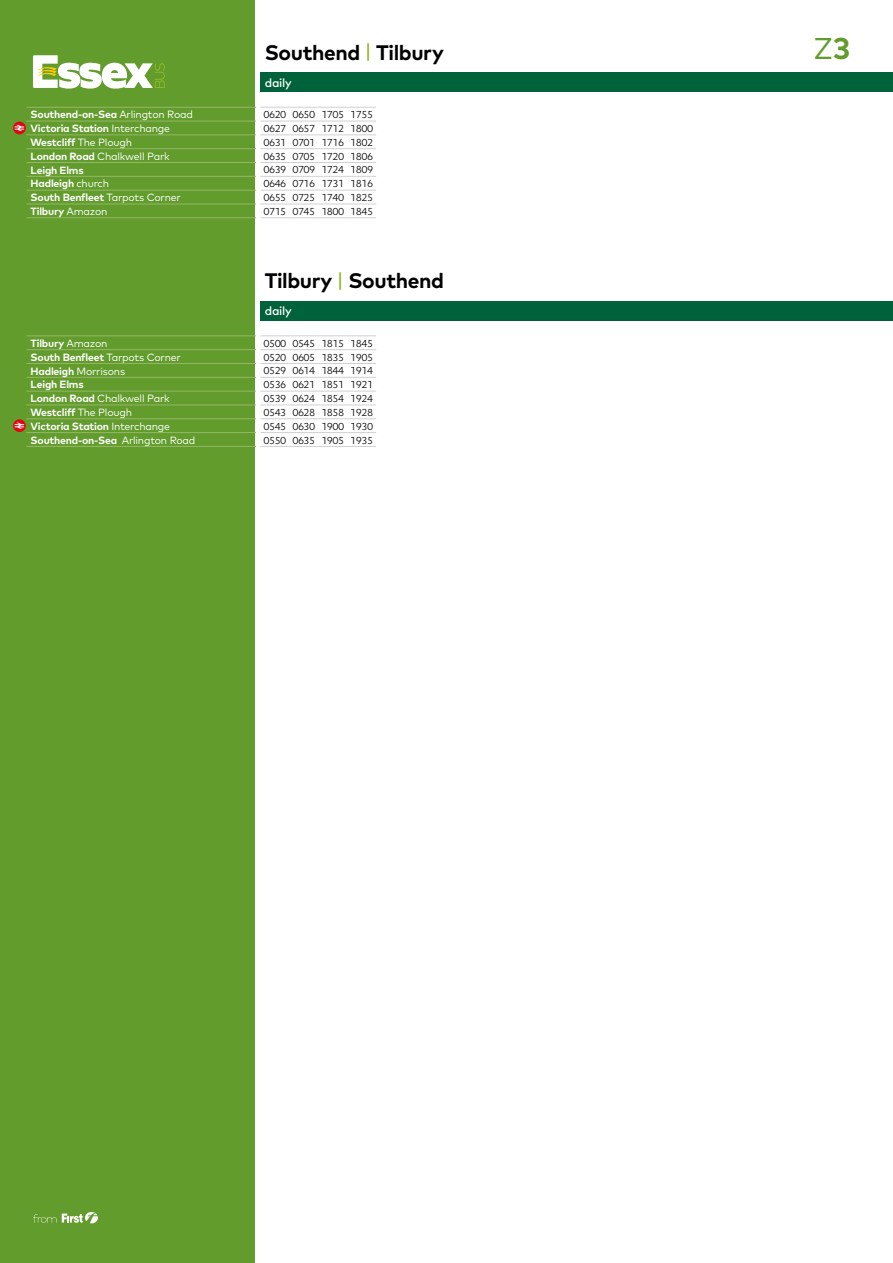
<style>
.page{position:relative;width:893px;height:1263px;background:#fff}
.page>*{position:absolute;margin:0;border:0;box-sizing:border-box;transform-origin:0 0}
.t1{font:30px "Mark OT";color:#629c2c}
.t2{font:700 21px "Mark OT";letter-spacing:-.02em;color:#000}
.t3{font:500 12px "Mark OT";letter-spacing:-.02em;color:#fff}
.t4{font:11.85px "Karbon";letter-spacing:-.05em;color:#000}
.t5{font:700 10.5px "Mark OT";letter-spacing:-.02em;color:#fff}
.t6{font:10.5px "Mark OT";letter-spacing:-.02em;color:#fff}
.s1{font-weight:400;color:#8ab31d}
.s2{font-weight:400}
.s3{font-weight:700}
</style>
<div class="page">
<div style="left:0;top:0;width:255px;height:1263px;background:#629c2c"></div>
<svg style="left:33px;top:55px;width:132px;height:34px"></svg>
<svg style="left:33px;top:1212px;width:65px;height:11px"></svg>
<svg style="left:260px;top:320px;width:633px;height:1px"></svg>
<div style="left:260px;top:301px;width:633px;height:19px;background:#00623b"></div>
<hr style="left:26px;top:336px;width:230px;height:1px;background:#97b667">
<hr style="left:26px;top:349px;width:230px;height:1px;background:#97b667">
<hr style="left:26px;top:363px;width:230px;height:1px;background:#97b667">
<hr style="left:26px;top:377px;width:230px;height:1px;background:#97b667">
<hr style="left:26px;top:391px;width:230px;height:1px;background:#97b667">
<hr style="left:26px;top:405px;width:230px;height:1px;background:#97b667">
<hr style="left:26px;top:418px;width:230px;height:1px;background:#97b667">
<hr style="left:26px;top:432px;width:230px;height:1px;background:#97b667">
<hr style="left:26px;top:446px;width:230px;height:1px;background:#97b667">
<svg style="left:261px;top:336px;width:115px;height:1px"></svg>
<svg style="left:260px;top:349px;width:116px;height:1px"></svg>
<svg style="left:260px;top:363px;width:116px;height:1px"></svg>
<svg style="left:260px;top:377px;width:116px;height:1px"></svg>
<svg style="left:260px;top:391px;width:116px;height:1px"></svg>
<svg style="left:260px;top:405px;width:116px;height:1px"></svg>
<svg style="left:260px;top:418px;width:116px;height:1px"></svg>
<svg style="left:260px;top:432px;width:116px;height:1px"></svg>
<svg style="left:260px;top:446px;width:116px;height:1px"></svg>
<svg style="left:13px;top:419px;width:13px;height:13px"></svg>
<svg style="left:15px;top:423px;width:9px;height:6px"></svg>
<svg style="left:260px;top:72px;width:633px;height:1px"></svg>
<div style="left:260px;top:73px;width:633px;height:19px;background:#00623b"></div>
<hr style="left:26px;top:107px;width:230px;height:1px;background:#97b667">
<hr style="left:26px;top:121px;width:230px;height:1px;background:#97b667">
<hr style="left:26px;top:135px;width:230px;height:1px;background:#97b667">
<hr style="left:26px;top:148px;width:230px;height:1px;background:#97b667">
<hr style="left:26px;top:162px;width:230px;height:1px;background:#97b667">
<hr style="left:26px;top:176px;width:230px;height:1px;background:#97b667">
<hr style="left:26px;top:190px;width:230px;height:1px;background:#97b667">
<hr style="left:26px;top:204px;width:230px;height:1px;background:#97b667">
<hr style="left:26px;top:218px;width:230px;height:1px;background:#97b667">
<svg style="left:260px;top:107px;width:116px;height:1px"></svg>
<svg style="left:260px;top:121px;width:116px;height:1px"></svg>
<svg style="left:261px;top:135px;width:115px;height:1px"></svg>
<svg style="left:260px;top:148px;width:116px;height:1px"></svg>
<svg style="left:260px;top:162px;width:116px;height:1px"></svg>
<svg style="left:260px;top:176px;width:116px;height:1px"></svg>
<svg style="left:260px;top:190px;width:116px;height:1px"></svg>
<svg style="left:260px;top:204px;width:116px;height:1px"></svg>
<svg style="left:261px;top:218px;width:115px;height:1px"></svg>
<svg style="left:13px;top:122px;width:13px;height:12px"></svg>
<svg style="left:15px;top:125px;width:9px;height:6px"></svg>
<h2 class="t2" style="left:265px;top:39px;width:181px">Southend <span class="s1">|</span> Tilbury</h2>
<p class="t3" style="left:265px;top:75px;width:29px">daily</p>
<p class="t5" style="left:31px;top:108px;width:164px">Southend-on-Sea <span class="s2">Arlington Road</span></p>
<p class="t4" style="left:264px;top:108px;width:111px">0620 0650 1705 1755</p>
<p class="t5" style="left:31px;top:122px;width:141px">Victoria Station <span class="s2">Interchange</span></p>
<p class="t4" style="left:264px;top:122px;width:111px">0627 0657 1712 1800</p>
<p class="t5" style="left:31px;top:135px;width:103px">Westcliff <span class="s2">The Plough</span></p>
<p class="t4" style="left:264px;top:136px;width:111px">0631 0701 1716 1802</p>
<p class="t6" style="left:31px;top:150px;width:141px"><span class="s3">London Road</span> Chalkwell Park</p>
<p class="t4" style="left:264px;top:150px;width:111px">0635 0705 1720 1806</p>
<p class="t5" style="left:31px;top:163px;width:55px">Leigh Elms</p>
<p class="t4" style="left:264px;top:163px;width:111px">0639 0709 1724 1809</p>
<p class="t5" style="left:31px;top:177px;width:80px">Hadleigh <span class="s2">church</span></p>
<p class="t4" style="left:264px;top:177px;width:111px">0646 0716 1731 1816</p>
<p class="t5" style="left:31px;top:191px;width:152px">South Benfleet <span class="s2">Tarpots Corner</span></p>
<p class="t4" style="left:264px;top:191px;width:111px">0655 0725 1740 1825</p>
<p class="t5" style="left:31px;top:204px;width:78px">Tilbury <span class="s2">Amazon</span></p>
<p class="t4" style="left:264px;top:205px;width:111px">0715 0745 1800 1845</p>
<h2 class="t2" style="left:265px;top:267px;width:181px">Tilbury <span class="s1">|</span> Southend</h2>
<p class="t3" style="left:265px;top:304px;width:29px">daily</p>
<p class="t5" style="left:31px;top:336px;width:78px">Tilbury <span class="s2">Amazon</span></p>
<p class="t4" style="left:264px;top:337px;width:111px">0500 0545 1815 1845</p>
<p class="t5" style="left:31px;top:350px;width:152px">South Benfleet <span class="s2">Tarpots Corner</span></p>
<p class="t4" style="left:264px;top:350px;width:111px">0520 0605 1835 1905</p>
<p class="t6" style="left:31px;top:364px;width:96px"><span class="s3">Hadleigh</span> Morrisons</p>
<p class="t4" style="left:264px;top:364px;width:111px">0529 0614 1844 1914</p>
<p class="t5" style="left:31px;top:378px;width:55px">Leigh Elms</p>
<p class="t4" style="left:264px;top:378px;width:111px">0536 0621 1851 1921</p>
<p class="t6" style="left:31px;top:392px;width:141px"><span class="s3">London Road</span> Chalkwell Park</p>
<p class="t4" style="left:264px;top:392px;width:111px">0539 0624 1854 1924</p>
<p class="t5" style="left:31px;top:405px;width:103px">Westcliff <span class="s2">The Plough</span></p>
<p class="t4" style="left:264px;top:406px;width:111px">0543 0628 1858 1928</p>
<p class="t5" style="left:31px;top:419px;width:141px">Victoria Station <span class="s2">Interchange</span></p>
<p class="t4" style="left:264px;top:420px;width:111px">0545 0630 1900 1930</p>
<p class="t5" style="left:31px;top:433px;width:166px">Southend-on-Sea <span class="s2">Arlington Road</span></p>
<p class="t4" style="left:264px;top:433px;width:111px">0550 0635 1905 1935</p>
<h1 class="t1" style="left:814px;top:30px;width:38px">Z<span class="s3">3</span></h1>
</div>
